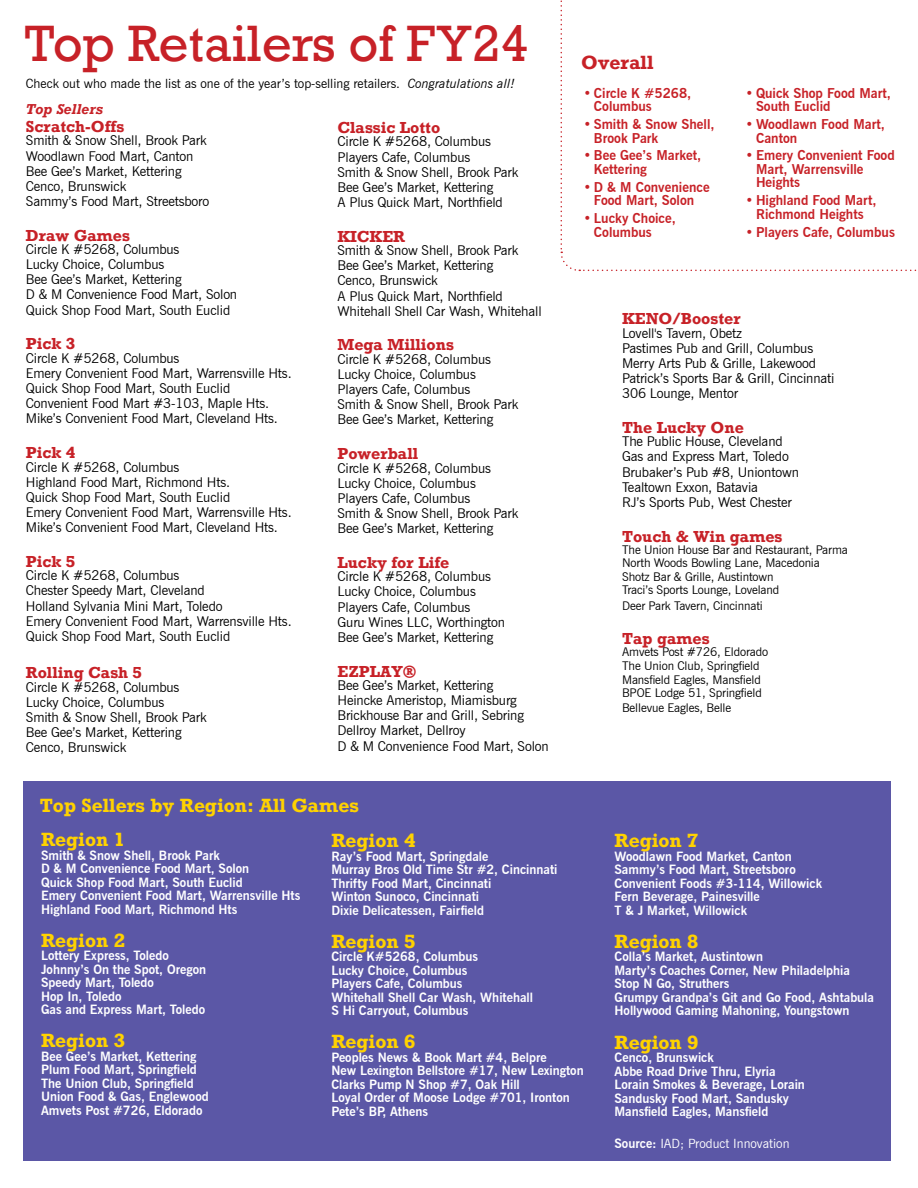
<style>
.page{position:relative;width:918px;height:1188px;background:#fff}
.page>*{position:absolute;margin:0;border:0;box-sizing:border-box;transform-origin:0 0}
.t1{font:48px "Rockwell";color:#c72127}
.t2{font:700 18px "Rockwell";color:#ffd200}
.t3{font:700 18px "Rockwell";color:#c72127}
.t4{font:700 15px "Rockwell";color:#c72127}
.t5{font:13.5px/15.1px "News Gothic BT";letter-spacing:-.01em;color:#000}
.t6{font:700 13.5px/13.5px "News Gothic BT";color:#c72127}
.t7{font:italic 700 13.5px "Rockwell";color:#c72127}
.t8{font:700 12.75px/13.5px "News Gothic BT";color:#fff}
.t9{font:12.75px "News Gothic BT";color:#000}
.t10{font:12.75px "News Gothic BT";color:#fff}
.t11{font:12px/13.6px "News Gothic BT";letter-spacing:-.01em;color:#000}
.s1{font-style:italic}
.s2{font-weight:700}
</style>
<div class="page">
<div style="left:24px;top:782px;width:867px;height:379px;background:#5b57a6"></div>
<svg style="left:560px;top:0;width:357px;height:272px"></svg>
<h1 class="t1" style="left:24px;top:13px;width:507px">Top Retailers of FY24</h1>
<p class="t7" style="left:26px;top:100px;width:79px">Top Sellers</p>
<p class="t4" style="left:26px;top:117px;width:100px">Scratch-Offs</p>
<p class="t5" style="left:26px;top:133px;width:185px">Smith &amp; Snow Shell, Brook Park<br>Woodlawn Food Mart, Canton<br>Bee Gee’s Market, Kettering<br>Cenco, Brunswick<br>Sammy’s Food Mart, Streetsboro</p>
<p class="t4" style="left:26px;top:225px;width:106px">Draw Games</p>
<p class="t5" style="left:26px;top:242px;width:213px">Circle K #5268, Columbus<br>Lucky Choice, Columbus<br>Bee Gee’s Market, Kettering<br>D &amp; M Convenience Food Mart, Solon<br>Quick Shop Food Mart, South Euclid</p>
<p class="t4" style="left:26px;top:334px;width:51px">Pick 3</p>
<p class="t5" style="left:26px;top:350px;width:267px">Circle K #5268, Columbus<br>Emery Convenient Food Mart, Warrensville Hts.<br>Quick Shop Food Mart, South Euclid Convenient Food Mart #3-103, Maple Hts.<br>Mike’s Convenient Food Mart, Cleveland Hts.</p>
<p class="t4" style="left:26px;top:443px;width:51px">Pick 4</p>
<p class="t5" style="left:26px;top:459px;width:267px">Circle K #5268, Columbus<br>Highland Food Mart, Richmond Hts.<br>Quick Shop Food Mart, South Euclid<br>Emery Convenient Food Mart, Warrensville Hts.<br>Mike’s Convenient Food Mart, Cleveland Hts.</p>
<p class="t4" style="left:26px;top:552px;width:51px">Pick 5</p>
<p class="t5" style="left:26px;top:568px;width:267px">Circle K #5268, Columbus<br>Chester Speedy Mart, Cleveland<br>Holland Sylvania Mini Mart, Toledo<br>Emery Convenient Food Mart, Warrensville Hts.<br>Quick Shop Food Mart, South Euclid</p>
<p class="t4" style="left:26px;top:663px;width:118px">Rolling Cash 5</p>
<p class="t5" style="left:26px;top:679px;width:182px">Circle K #5268, Columbus<br>Lucky Choice, Columbus<br>Smith &amp; Snow Shell, Brook Park<br>Bee Gee’s Market, Kettering<br>Cenco, Brunswick</p>
<p class="t9" style="left:26px;top:76px;width:490px">Check out who made the list as one of the year’s top-selling retailers. <span class="s1">Congratulations all!</span></p>
<p class="t4" style="left:338px;top:118px;width:104px">Classic Lotto</p>
<p class="t5" style="left:338px;top:134px;width:182px">Circle K #5268, Columbus<br>Players Cafe, Columbus<br>Smith &amp; Snow Shell, Brook Park<br>Bee Gee’s Market, Kettering<br>A Plus Quick Mart, Northfield</p>
<p class="t4" style="left:338px;top:227px;width:69px">KICKER</p>
<p class="t5" style="left:338px;top:243px;width:206px">Smith &amp; Snow Shell, Brook Park<br>Bee Gee’s Market, Kettering<br>Cenco, Brunswick<br>A Plus Quick Mart, Northfield<br>Whitehall Shell Car Wash, Whitehall</p>
<p class="t4" style="left:338px;top:335px;width:118px">Mega Millions</p>
<p class="t5" style="left:338px;top:351px;width:182px">Circle K #5268, Columbus<br>Lucky Choice, Columbus<br>Players Cafe, Columbus<br>Smith &amp; Snow Shell, Brook Park<br>Bee Gee’s Market, Kettering</p>
<p class="t4" style="left:338px;top:444px;width:82px">Powerball</p>
<p class="t5" style="left:338px;top:460px;width:182px">Circle K #5268, Columbus<br>Lucky Choice, Columbus<br>Players Cafe, Columbus<br>Smith &amp; Snow Shell, Brook Park<br>Bee Gee’s Market, Kettering</p>
<p class="t4" style="left:338px;top:553px;width:113px">Lucky for Life</p>
<p class="t5" style="left:338px;top:569px;width:169px">Circle K #5268, Columbus<br>Lucky Choice, Columbus<br>Players Cafe, Columbus<br>Guru Wines LLC, Worthington<br>Bee Gee’s Market, Kettering</p>
<p class="t4" style="left:338px;top:661px;width:80px">EZPLAY®</p>
<p class="t5" style="left:338px;top:678px;width:213px">Bee Gee’s Market, Kettering<br>Heincke Ameristop, Miamisburg<br>Brickhouse Bar and Grill, Sebring<br>Dellroy Market, Dellroy<br>D &amp; M Convenience Food Mart, Solon</p>
<h2 class="t2" style="left:40px;top:793px;width:321px">Top Sellers by Region: All Games</h2>
<h2 class="t3" style="left:581px;top:50px;width:74px">Overall</h2>
<p class="t6" style="left:594px;top:86px;width:99px;text-indent:-11px">• Circle K #5268,<br>Columbus</p>
<p class="t6" style="left:594px;top:117px;width:122px;text-indent:-11px">• Smith &amp; Snow Shell,<br>Brook Park</p>
<p class="t6" style="left:594px;top:149px;width:109px;text-indent:-11px">• Bee Gee’s Market,<br>Kettering</p>
<p class="t6" style="left:583px;top:180px;width:128px;text-align:center">• D &amp; M Convenience<br>Food Mart, Solon</p>
<p class="t6" style="left:594px;top:211px;width:84px;text-indent:-11px">• Lucky Choice,<br>Columbus</p>
<p class="t6" style="left:756px;top:86px;width:137px;text-indent:-11px">• Quick Shop Food Mart,<br>South Euclid</p>
<p class="t6" style="left:756px;top:117px;width:131px;text-indent:-11px">• Woodlawn Food Mart,<br>Canton</p>
<p class="t6" style="left:756px;top:149px;width:140px;text-indent:-11px">• Emery Convenient Food<br>Mart, Warrensville<br>Heights</p>
<p class="t6" style="left:746px;top:194px;width:132px;text-align:center">• Highland Food Mart,<br>Richmond Heights</p>
<p class="t6" style="left:746px;top:225px;width:151px">• Players Cafe, Columbus</p>
<p class="t4" style="left:622px;top:309px;width:120px">KENO/Booster</p>
<p class="t5" style="left:622px;top:325px;width:214px">Lovell's Tavern, Obetz<br>Pastimes Pub and Grill, Columbus<br>Merry Arts Pub &amp; Grille, Lakewood<br>Patrick’s Sports Bar &amp; Grill, Cincinnati<br>306 Lounge, Mentor</p>
<p class="t4" style="left:622px;top:418px;width:123px">The Lucky One</p>
<p class="t5" style="left:622px;top:434px;width:178px">The Public House, Cleveland<br>Gas and Express Mart, Toledo<br>Brubaker’s Pub #8, Uniontown<br>Tealtown Exxon, Batavia<br>RJ’s Sports Pub, West Chester</p>
<p class="t4" style="left:622px;top:526px;width:162px">Touch &amp; Win games</p>
<p class="t11" style="left:622px;top:542px;width:227px">The Union House Bar and Restaurant, Parma North Woods Bowling Lane, Macedonia Shotz Bar &amp; Grille, Austintown<br>Traci’s Sports Lounge, Loveland</p>
<p class="t11" style="left:622px;top:598px;width:142px">Deer Park Tavern, Cincinnati</p>
<p class="t4" style="left:622px;top:629px;width:89px">Tap games</p>
<p class="t11" style="left:622px;top:645px;width:148px">Amvets Post #726, Eldorado<br>The Union Club, Springfield<br>Mansfield Eagles, Mansfield<br>BPOE Lodge 51, Springfield</p>
<p class="t11" style="left:622px;top:701px;width:111px">Bellevue Eagles, Belle</p>
<h2 class="t2" style="left:41px;top:828px;width:86px">Region 1</h2>
<p class="t8" style="left:41px;top:848px;width:261px">Smith &amp; Snow Shell, Brook Park<br>D &amp; M Convenience Food Mart, Solon<br>Quick Shop Food Mart, South Euclid<br>Emery Convenient Food Mart, Warrensville Hts Highland Food Mart, Richmond Hts</p>
<h2 class="t2" style="left:41px;top:929px;width:86px">Region 2</h2>
<p class="t8" style="left:41px;top:949px;width:167px">Lottery Express, Toledo<br>Johnny’s On the Spot, Oregon<br>Speedy Mart, Toledo<br>Hop In, Toledo<br>Gas and Express Mart, Toledo</p>
<h2 class="t2" style="left:41px;top:1029px;width:86px">Region 3</h2>
<p class="t8" style="left:41px;top:1050px;width:169px">Bee Gee’s Market, Kettering<br>Plum Food Mart, Springfield<br>The Union Club, Springfield<br>Union Food &amp; Gas, Englewood<br>Amvets Post #726, Eldorado</p>
<h2 class="t2" style="left:331px;top:829px;width:86px">Region 4</h2>
<p class="t8" style="left:331px;top:849px;width:228px">Ray’s Food Mart, Springdale<br>Murray Bros Old Time Str #2, Cincinnati<br>Thrifty Food Mart, Cincinnati<br>Winton Sunoco, Cincinnati<br>Dixie Delicatessen, Fairfield</p>
<h2 class="t2" style="left:331px;top:930px;width:86px">Region 5</h2>
<p class="t8" style="left:331px;top:950px;width:203px">Circle K#5268, Columbus<br>Lucky Choice, Columbus<br>Players Cafe, Columbus<br>Whitehall Shell Car Wash, Whitehall<br>S Hi Carryout, Columbus</p>
<h2 class="t2" style="left:331px;top:1030px;width:86px">Region 6</h2>
<p class="t8" style="left:331px;top:1051px;width:254px">Peoples News &amp; Book Mart #4, Belpre<br>New Lexington Bellstore #17, New Lexington Clarks Pump N Shop #7, Oak Hill<br>Loyal Order of Moose Lodge #701, Ironton Pete’s BP, Athens</p>
<h2 class="t2" style="left:615px;top:829px;width:86px">Region 7</h2>
<p class="t8" style="left:615px;top:849px;width:209px">Woodlawn Food Market, Canton<br>Sammy’s Food Mart, Streetsboro<br>Convenient Foods #3-114, Willowick<br>Fern Beverage, Painesville<br>T &amp; J Market, Willowick</p>
<h2 class="t2" style="left:615px;top:930px;width:86px">Region 8</h2>
<p class="t8" style="left:615px;top:950px;width:261px">Colla’s Market, Austintown<br>Marty’s Coaches Corner, New Philadelphia Stop N Go, Struthers<br>Grumpy Grandpa’s Git and Go Food, Ashtabula Hollywood Gaming Mahoning, Youngstown</p>
<h2 class="t2" style="left:615px;top:1030px;width:86px">Region 9</h2>
<p class="t8" style="left:615px;top:1051px;width:192px">Cenco, Brunswick<br>Abbe Road Drive Thru, Elyria<br>Lorain Smokes &amp; Beverage, Lorain<br>Sandusky Food Mart, Sandusky<br>Mansfield Eagles, Mansfield</p>
<p class="t10" style="left:615px;top:1135px;width:177px"><span class="s2">Source:</span> IAD; Product Innovation</p>
</div>
